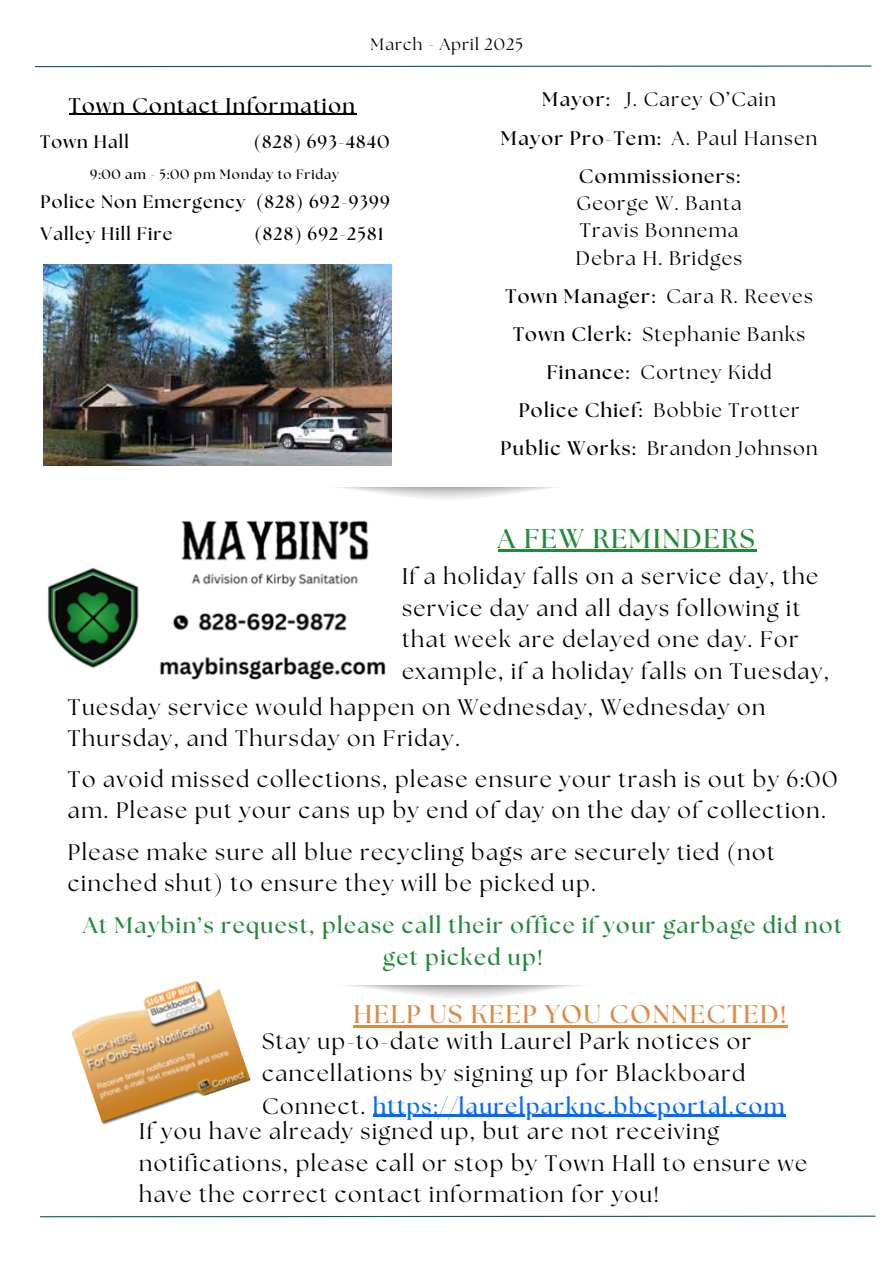
<style>
.page{position:relative;width:894px;height:1264px;background:#fff}
.page>*{position:absolute;margin:0;border:0;box-sizing:border-box;transform-origin:0 0}
.t1{font:700 27px "The Seasons";letter-spacing:.065em;color:#218a39}
.t2{font:700 25.5px "The Seasons";letter-spacing:.065em;color:#dc8b46}
.t3{font:22.5px/31.5px "The Seasons";letter-spacing:.065em;color:#000}
.t4{font:700 22.5px/31.8px "The Seasons";letter-spacing:.065em;color:#218a39;text-align:center}
.t5{font:700 21.15px "The Seasons";letter-spacing:.065em;color:#000}
.t6{font:19.65px/27.3px "The Seasons";letter-spacing:.065em;color:#000}
.t7{font:700 19.65px "The Seasons";letter-spacing:.065em;color:#000}
.t8{font:700 18px "The Seasons";letter-spacing:.065em;color:#000}
.t9{font:16.5px "The Seasons";letter-spacing:.065em;color:#000}
.t10{font:700 13.5px "The Seasons";letter-spacing:.065em;color:#000}
.s1{font-weight:700}
.s2{font-weight:400}
.s3{font-weight:700;color:#006aff}
</style>
<div class="page">
<svg style="left:40px;top:1215px;width:836px;height:2px"></svg>
<img style="left:43px;top:265px;width:348px;height:200px">
<hr style="left:273px;top:70px;width:124px;height:3px;background:#1e1e1e">
<svg style="left:34px;top:65px;width:838px;height:7px"></svg>
<img style="left:48px;top:567px;width:91px;height:102px">
<img style="left:160px;top:520px;width:226px;height:159px">
<img style="left:71px;top:981px;width:179px;height:144px">
<hr style="left:69px;top:114px;width:287px;height:1px;background:#000">
<hr style="left:497px;top:550px;width:259px;height:2px;background:#218a39">
<hr style="left:353px;top:1024px;width:434px;height:3px;background:#dc8b46">
<hr style="left:373px;top:1114px;width:412px;height:2px;background:#006aff">
<h5 class="t9" style="left:370px;top:37px;width:154px">March - April 2025</h5>
<h6 class="t5" style="left:69px;top:96px;width:287px">Town Contact Information</h6>
<p class="t8" style="left:40px;top:134px;width:90px">Town Hall</p>
<p class="t8" style="left:254px;top:134px;width:137px">(828) 693-4840</p>
<h2 class="t10" style="left:90px;top:168px;width:250px">9:00 am - 5:00 pm Monday to Friday</h2>
<h4 class="t8" style="left:41px;top:194px;width:350px">Police Non Emergency (828) 692-9399</h4>
<p class="t8" style="left:41px;top:225px;width:133px">Valley Hill Fire</p>
<p class="t8" style="left:254px;top:225px;width:131px">(828) 692-2581</p>
<h4 class="t6" style="left:542px;top:87px;width:235px"><span class="s1">Mayor:</span> J. Carey O’Cain</h4>
<h4 class="t7" style="left:500px;top:129px;width:318px">Mayor Pro-Tem: <span class="s2">A. Paul Hansen</span></h4>
<p class="t6" style="left:575px;top:163px;width:168px"><span class="s1">Commissioners:<br></span>George W. Banta<br>Travis Bonnema<br>Debra H. Bridges</p>
<h5 class="t7" style="left:505px;top:287px;width:309px">Town Manager: <span class="s2">Cara R. Reeves</span></h5>
<h5 class="t6" style="left:513px;top:321px;width:293px"><span class="s1">Town Clerk:</span> Stephanie Banks</h5>
<h5 class="t6" style="left:546px;top:360px;width:226px"><span class="s1">Finance:</span> Cortney Kidd</h5>
<h5 class="t6" style="left:518px;top:398px;width:282px"><span class="s1">Police Chief:</span> Bobbie Trotter</h5>
<h5 class="t6" style="left:500px;top:436px;width:318px"><span class="s1">Public Works:</span> Brandon Johnson</h5>
<p class="t1" style="left:497px;top:526px;width:258px">A FEW REMINDERS</p>
<h1 class="t3" style="left:402px;top:562px;width:428px">If a holiday falls on a service day, the service day and all days following it that week are delayed one day. For example, if a holiday falls on Tuesday,</h1>
<h5 class="t3" style="left:68px;top:692px;width:698px">Tuesday service would happen on Wednesday, Wednesday on<br>Thursday, and Thursday on Friday.</h5>
<h5 class="t3" style="left:68px;top:765px;width:770px">To avoid missed collections, please ensure your trash is out by 6:00 am. Please put your cans up by end of day on the day of collection.</h5>
<p class="t3" style="left:68px;top:837px;width:708px">Please make sure all blue recycling bags are securely tied (not cinched shut) to ensure they will be picked up.</p>
<p class="t4" style="left:83px;top:910px;width:760px">At Maybin’s request, please call their office if your garbage did not get picked up!</p>
<h3 class="t2" style="left:353px;top:1002px;width:434px">HELP US KEEP YOU CONNECTED!</h3>
<h3 class="t3" style="left:262px;top:1026px;width:524px;line-height:32.1px">Stay up-to-date with Laurel Park notices or cancellations by signing up for Blackboard<br>Connect. <span class="s3">https://laurelparknc.bbcportal.com</span></h3>
<h3 class="t3" style="left:139px;top:1117px;width:669px">If you have already signed up, but are not receiving notifications, please call or stop by Town Hall to ensure we have the correct contact information for you!</h3>
</div>
